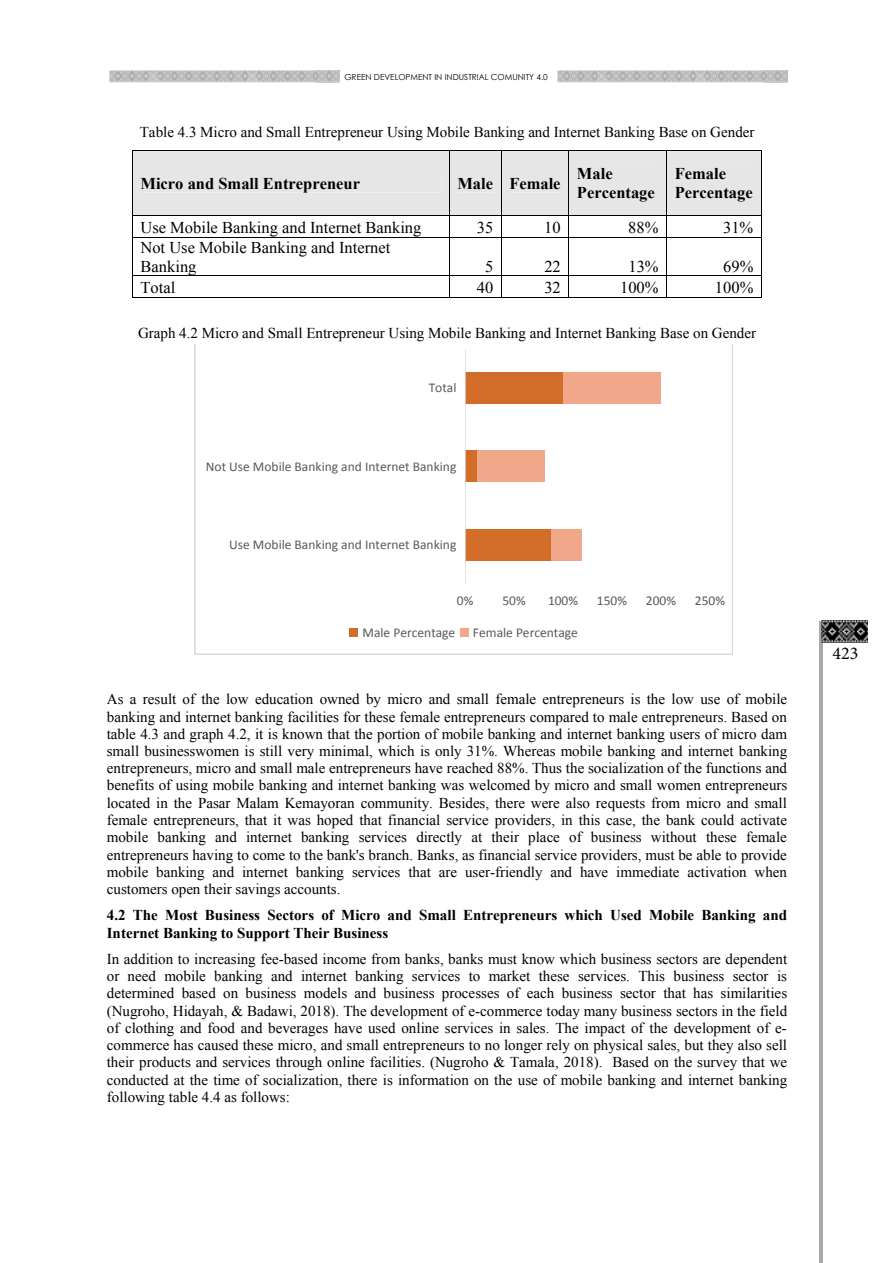
<style>
.page{position:relative;width:893px;height:1263px;background:#fff}
.page>*{position:absolute;margin:0;border:0;box-sizing:border-box;transform-origin:0 0}
.t1{font:18px "Minion Pro";color:#000}
.t2{font:16.5px/19px "Times New Roman";color:#000}
.t3{font:700 16.5px/19px "Times New Roman";color:#000}
.t4{font:15px/17.2px "Times New Roman";color:#000;text-align:justify}
.t5{font:700 15px/17.2px "Times New Roman";color:#000}
.t6{font:13.5px "Calibri";color:#595959}
.t7{font:8.25px "Century Gothic";color:#000}
</style>
<div class="page">
<img style="left:109px;top:70px;width:231px;height:12px">
<img style="left:557px;top:70px;width:230px;height:12px">
<hr style="left:820px;top:621px;width:3px;height:642px;background:#a7a9ac">
<img style="left:821px;top:621px;width:47px;height:21px">
<svg style="left:132px;top:150px;width:630px;height:87px"></svg>
<hr style="left:132px;top:237px;width:630px;height:1px;background:#000">
<hr style="left:132px;top:237px;width:1px;height:38px;background:#000">
<hr style="left:449px;top:237px;width:1px;height:38px;background:#000">
<hr style="left:501px;top:237px;width:1px;height:38px;background:#000">
<hr style="left:568px;top:237px;width:1px;height:38px;background:#000">
<hr style="left:666px;top:237px;width:1px;height:38px;background:#000">
<hr style="left:761px;top:237px;width:1px;height:38px;background:#000">
<hr style="left:132px;top:275px;width:630px;height:1px;background:#000">
<svg style="left:132px;top:276px;width:1px;height:21px"></svg>
<hr style="left:132px;top:297px;width:317px;height:1px;background:#000">
<svg style="left:449px;top:276px;width:1px;height:21px"></svg>
<hr style="left:450px;top:297px;width:51px;height:1px;background:#000">
<svg style="left:501px;top:276px;width:1px;height:21px"></svg>
<hr style="left:502px;top:297px;width:66px;height:1px;background:#000">
<svg style="left:568px;top:276px;width:1px;height:21px"></svg>
<hr style="left:569px;top:297px;width:97px;height:1px;background:#000">
<svg style="left:666px;top:276px;width:1px;height:21px"></svg>
<hr style="left:667px;top:297px;width:94px;height:1px;background:#000">
<svg style="left:761px;top:276px;width:1px;height:22px"></svg>
<svg style="left:194px;top:344px;width:539px;height:311px"></svg>
<p class="t7" style="left:344px;top:71px;width:205px">GREEN DEVELOPMENT IN INDUSTRIAL COMUNITY 4.0</p>
<p class="t4" style="left:140px;top:123px;width:616px">Table 4.3 Micro and Small Entrepreneur Using Mobile Banking and Internet Banking Base on Gender</p>
<p class="t3" style="left:140px;top:173px;width:221px">Micro and Small Entrepreneur</p>
<p class="t3" style="left:457px;top:173px;width:105px">Male Female</p>
<p class="t3" style="left:577px;top:164px;width:79px">Male<br>Percentage</p>
<p class="t3" style="left:675px;top:164px;width:79px">Female<br>Percentage</p>
<p class="t2" style="left:140px;top:218px;width:282px">Use Mobile Banking and Internet Banking</p>
<p class="t2" style="left:477px;top:218px;width:18px">35</p>
<p class="t2" style="left:544px;top:218px;width:18px">10</p>
<p class="t2" style="left:628px;top:218px;width:32px">88%</p>
<p class="t2" style="left:723px;top:218px;width:32px">31%</p>
<p class="t2" style="left:140px;top:237px;width:251px">Not Use Mobile Banking and Internet<br>Banking</p>
<p class="t2" style="left:485px;top:256px;width:10px">5</p>
<p class="t2" style="left:544px;top:256px;width:18px">22</p>
<p class="t2" style="left:628px;top:256px;width:32px">13%</p>
<p class="t2" style="left:723px;top:256px;width:32px">69%</p>
<p class="t2" style="left:140px;top:278px;width:36px">Total</p>
<p class="t2" style="left:477px;top:278px;width:18px">40</p>
<p class="t2" style="left:544px;top:278px;width:18px">32</p>
<p class="t2" style="left:620px;top:278px;width:40px">100%</p>
<p class="t2" style="left:715px;top:278px;width:40px">100%</p>
<p class="t4" style="left:138px;top:324px;width:619px">Graph 4.2 Micro and Small Entrepreneur Using Mobile Banking and Internet Banking Base on Gender</p>
<p class="t6" style="left:429px;top:379px;width:29px">Total</p>
<p class="t6" style="left:206px;top:458px;width:252px">Not Use Mobile Banking and Internet Banking</p>
<p class="t6" style="left:229px;top:536px;width:229px">Use Mobile Banking and Internet Banking</p>
<p class="t6" style="left:457px;top:592px;width:18px">0%</p>
<p class="t6" style="left:502px;top:592px;width:25px">50%</p>
<p class="t6" style="left:548px;top:592px;width:32px">100%</p>
<p class="t6" style="left:597px;top:592px;width:32px">150%</p>
<p class="t6" style="left:646px;top:592px;width:32px">200%</p>
<p class="t6" style="left:695px;top:592px;width:32px">250%</p>
<p class="t6" style="left:363px;top:624px;width:94px">Male Percentage</p>
<p class="t6" style="left:473px;top:624px;width:106px">Female Percentage</p>
<p class="t4" style="left:107px;top:690px;width:682px">As a result of the low education owned by micro and small female entrepreneurs is the low use of mobile banking and internet banking facilities for these female entrepreneurs compared to male entrepreneurs. Based on table 4.3 and graph 4.2, it is known that the portion of mobile banking and internet banking users of micro dam small businesswomen is still very minimal, which is only 31%. Whereas mobile banking and internet banking entrepreneurs, micro and small male entrepreneurs have reached 88%. Thus the socialization of the functions and benefits of using mobile banking and internet banking was welcomed by micro and small women entrepreneurs located in the Pasar Malam Kemayoran community. Besides, there were also requests from micro and small female entrepreneurs, that it was hoped that financial service providers, in this case, the bank could activate mobile banking and internet banking services directly at their place of business without these female entrepreneurs having to come to the bank's branch. Banks, as financial service providers, must be able to provide mobile banking and internet banking services that are user-friendly and have immediate activation when customers open their savings accounts.</p>
<p class="t5" style="left:107px;top:906px;width:682px">4.2 The Most Business Sectors of Micro and Small Entrepreneurs which Used Mobile Banking and<br>Internet Banking to Support Their Business</p>
<p class="t4" style="left:107px;top:950px;width:682px">In addition to increasing fee-based income from banks, banks must know which business sectors are dependent or need mobile banking and internet banking services to market these services. This business sector is determined based on business models and business processes of each business sector that has similarities (Nugroho, Hidayah, &amp; Badawi, 2018). The development of e-commerce today many business sectors in the field of clothing and food and beverages have used online services in sales. The impact of the development of e&shy;commerce has caused these micro, and small entrepreneurs to no longer rely on physical sales, but they also sell their products and services through online facilities. (Nugroho &amp; Tamala, 2018). Based on the survey that we conducted at the time of socialization, there is information on the use of mobile banking and internet banking following table 4.4 as follows:</p>
<p class="t1" style="left:832px;top:642px;width:27px">423</p>
</div>
